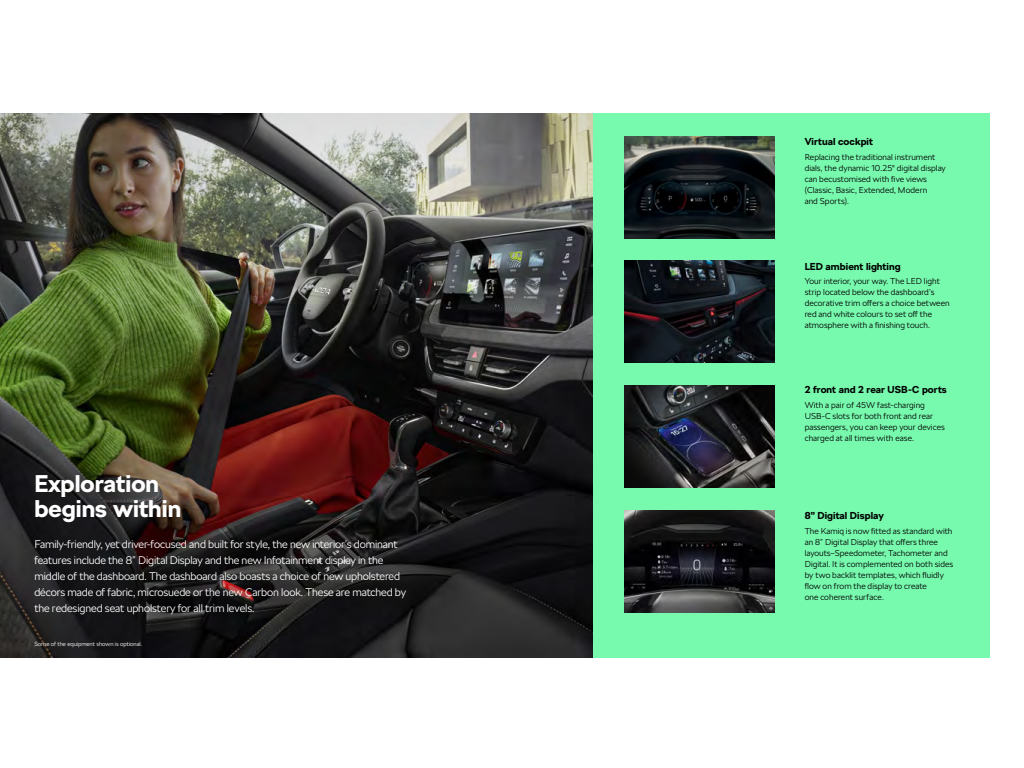
<style>
.page{position:relative;width:1024px;height:768px;background:#fff}
.page>*{position:absolute;margin:0;border:0;box-sizing:border-box;transform-origin:0 0}
.t1{font:700 24px/25px "SKODA Next";color:#fff}
.t2{font:300 11px/16px "SKODA Next";letter-spacing:-.01em;color:#fff}
.t3{font:700 10px "SKODA Next";letter-spacing:.005em;color:#000}
.t4{font:300 8.5px/11px "SKODA Next";letter-spacing:.005em;color:#000}
.t5{font:300 6px "SKODA Next";color:#fff}
</style>
<div class="page">
<div style="left:593px;top:113px;width:397px;height:545px;background:#78faae"></div>
<img style="left:0;top:290px;width:593px;height:368px">
<img style="left:0;top:113px;width:593px;height:177px">
<img style="left:625px;top:136px;width:150px;height:102px">
<img style="left:625px;top:261px;width:150px;height:102px">
<img style="left:625px;top:510px;width:150px;height:102px">
<img style="left:625px;top:386px;width:150px;height:102px">
<h1 class="t1" style="left:34px;top:471px;width:148px">Exploration begins within</h1>
<p class="t2" style="left:34px;top:537px;width:373px">Family-friendly, yet driver-focused and built for style, the new interior’s dominant features include the 8” Digital Display and the new Infotainment display in the middle of the dashboard. The dashboard also boasts a choice of new upholstered décors made of fabric, microsuede or the new Carbon look. These are matched by the redesigned seat upholstery for all trim levels.</p>
<p class="t5" style="left:34px;top:641px;width:109px">Some of the equipment shown is optional.</p>
<p class="t3" style="left:805px;top:136px;width:70px">Virtual cockpit</p>
<p class="t4" style="left:805px;top:151px;width:143px">Replacing the traditional instrument dials, the dynamic 10.25" digital display can becustomised with five views (Classic, Basic, Extended, Modern<br>and Sports).</p>
<p class="t3" style="left:805px;top:260px;width:98px">LED ambient lighting</p>
<p class="t4" style="left:805px;top:276px;width:147px">Your interior, your way. The LED light strip located below the dashboard’s decorative trim offers a choice between red and white colours to set off the atmosphere with a finishing touch.</p>
<p class="t3" style="left:805px;top:384px;width:144px">2 front and 2 rear USB-C ports</p>
<p class="t4" style="left:805px;top:399px;width:142px">With a pair of 45W fast-charging USB-C slots for both front and rear passengers, you can keep your devices charged at all times with ease.</p>
<p class="t3" style="left:805px;top:510px;width:81px">8” Digital Display</p>
<p class="t4" style="left:805px;top:525px;width:150px">The Kamiq is now fitted as standard with an 8” Digital Display that offers three layouts–Speedometer, Tachometer and Digital. It is complemented on both sides by two backlit templates, which fluidly flow on from the display to create<br>one coherent surface.</p>
</div>
